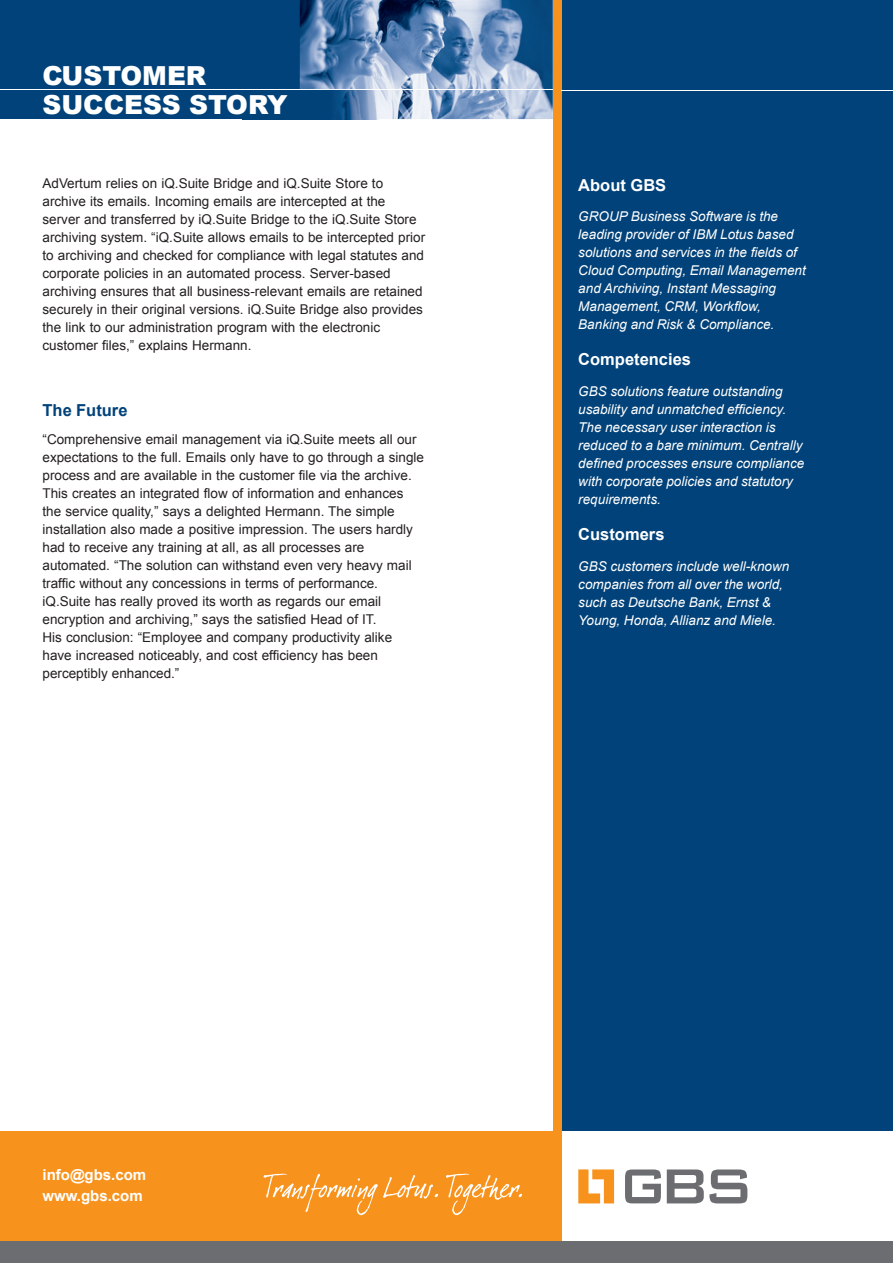
<style>
.page{position:relative;width:893px;height:1263px;background:#fff}
.page>*{position:absolute;margin:0;border:0;box-sizing:border-box;transform-origin:0 0}
.t1{font:900 26.25px/28.5px "Arial";color:#fff}
.t2{font:700 16.5px "Arial";color:#fff}
.t3{font:700 16.5px "Arial";color:#004279}
.t4{font:700 15px/21px "Arial";color:#fff}
.t5{font:13.5px/18px "Arial";color:#231f20}
.t6{font:italic 13.5px/18px "Arial";color:#fff}
</style>
<div class="page">
<div style="left:561px;top:0;width:332px;height:1131px;background:#004279"></div>
<div style="left:0;top:1131px;width:561px;height:111px;background:#f7931d"></div>
<div style="left:0;top:1242px;width:893px;height:21px;background:#6c6d70"></div>
<div style="left:553px;top:0;width:8px;height:1131px;background:#f7931d"></div>
<hr style="left:561px;top:90px;width:332px;height:1px;background:#fff">
<div style="left:0;top:0;width:552px;height:119px;background:#004279"></div>
<img style="left:300px;top:0;width:253px;height:119px">
<img style="left:300px;top:90px;width:78px;height:29px">
<hr style="left:0;top:89px;width:553px;height:1px;background:#fff">
<svg style="left:578px;top:1169px;width:36px;height:34px"></svg>
<svg style="left:625px;top:1169px;width:36px;height:34px"></svg>
<svg style="left:667px;top:1169px;width:80px;height:34px"></svg>
<svg style="left:264px;top:1174px;width:174px;height:41px"></svg>
<svg style="left:446px;top:1174px;width:76px;height:41px"></svg>
<h1 class="t1" style="left:43px;top:61px;width:247px">CUSTOMER<br>SUCCESS STORY</h1>
<p class="t5" style="left:43px;top:175px;width:384px">AdVertum relies on iQ.Suite Bridge and iQ.Suite Store to archive its emails. Incoming emails are intercepted at the server and transferred by iQ.Suite Bridge to the iQ.Suite Store archiving system. “iQ.Suite allows emails to be intercepted prior to archiving and checked for compliance with legal statutes and corporate policies in an automated process. Server-based archiving ensures that all business-relevant emails are retained securely in their original versions. iQ.Suite Bridge also provides the link to our administration program with the electronic customer files,” explains Hermann.</p>
<p class="t3" style="left:43px;top:399px;width:87px">The Future</p>
<p class="t5" style="left:43px;top:430px;width:383px">“Comprehensive email management via iQ.Suite meets all our expectations to the full. Emails only have to go through a single process and are available in the customer file via the archive.<br>This creates an integrated flow of information and enhances the service quality,” says a delighted Hermann. The simple installation also made a positive impression. The users hardly had to receive any training at all, as all processes are automated. “The solution can withstand even very heavy mail traffic without any concessions in terms of performance. iQ.Suite has really proved its worth as regards our email encryption and archiving,” says the satisfied Head of IT.<br>His conclusion: “Employee and company productivity alike have increased noticeably, and cost efficiency has been perceptibly enhanced.”</p>
<p class="t2" style="left:578px;top:174px;width:89px">About GBS</p>
<p class="t6" style="left:578px;top:208px;width:229px">GROUP Business Software is the leading provider of IBM Lotus based solutions and services in the fields of Cloud Computing, Email Management and Archiving, Instant Messaging Management, CRM, Workflow, Banking and Risk &amp; Compliance.</p>
<p class="t2" style="left:578px;top:349px;width:114px">Competencies</p>
<p class="t6" style="left:578px;top:383px;width:228px">GBS solutions feature out standing usability and unmatched efficiency.<br>The necessary user interaction is reduced to a bare minimum. Centrally defined processes ensure compliance with corporate policies and statutory requirements.</p>
<p class="t2" style="left:578px;top:523px;width:88px">Customers</p>
<p class="t6" style="left:578px;top:557px;width:213px">GBS customers include well-known companies from all over the world, such as Deutsche Bank, Ernst &amp;<br>Young, Honda, Allianz and Miele.</p>
<p class="t4" style="left:43px;top:1165px;width:105px">info@gbs.com www.gbs.com</p>
</div>
